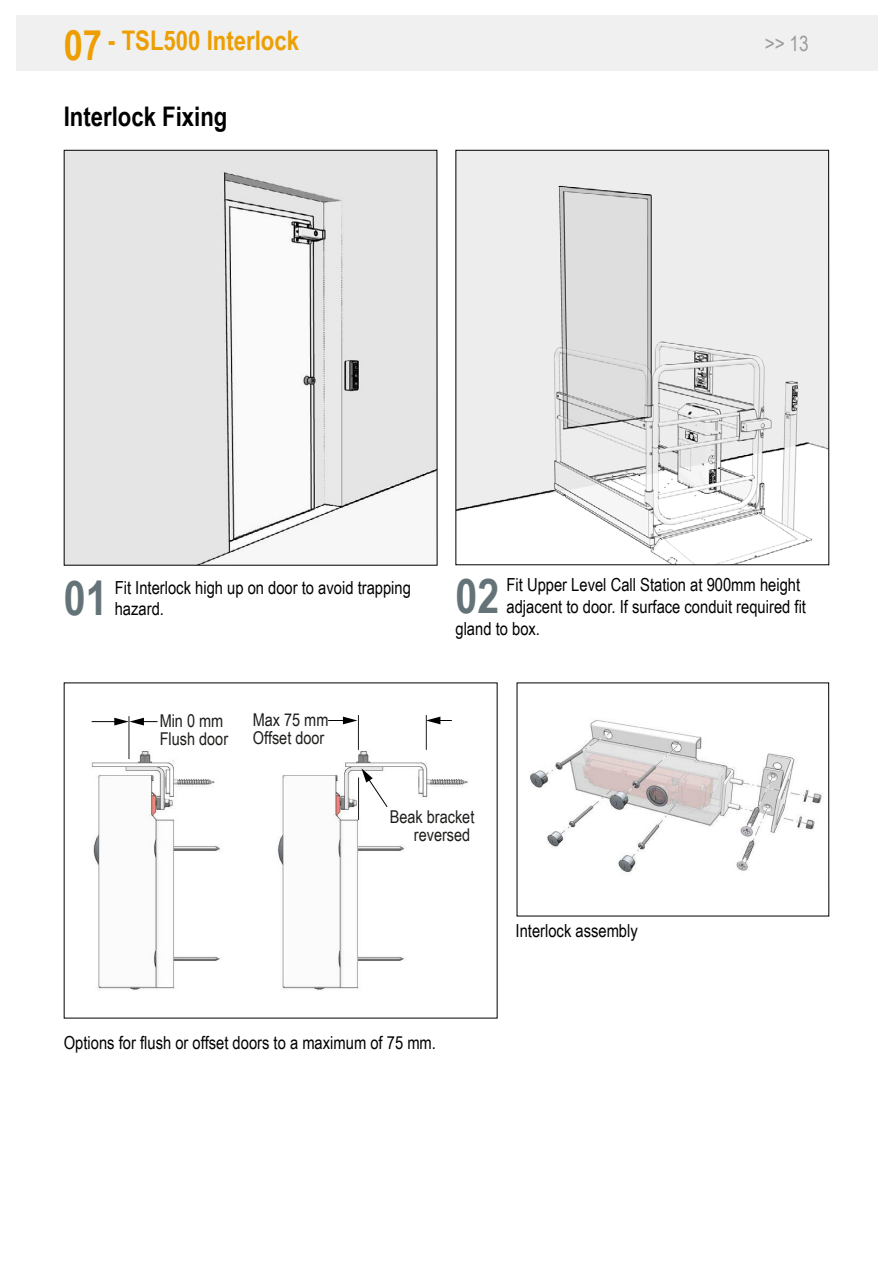
<style>
.page{position:relative;width:893px;height:1263px;background:#fff}
.page>*{position:absolute;margin:0;border:0;box-sizing:border-box;transform-origin:0 0}
.t1{font:700 48px "Arial Narrow";color:#647377}
.t2{font:700 27px "Arial Narrow";color:#ed9e00}
.t3{font:700 27px "Arial Narrow";color:#000}
.t4{font:21px "Arial Narrow";color:#9d9c9c}
.t5{font:18px/21.6px "Arial Narrow";color:#000}
.t6{font:17.7px/17.9px "Arial Narrow";color:#1d1d1b}
.s1{font-size:42px}
</style>
<div class="page">
<div style="left:16px;top:15px;width:861px;height:55px;background:#f0f0f0"></div>
<img style="left:91px;top:715px;width:377px;height:275px">
<hr style="left:358px;top:777px;width:1px;height:43px;background:#1d1d1b">
<svg style="left:361px;top:768px;width:27px;height:39px"></svg>
<hr style="left:129px;top:716px;width:1px;height:43px;background:#1d1d1b">
<svg style="left:92px;top:718px;width:66px;height:7px"></svg>
<hr style="left:358px;top:715px;width:1px;height:35px;background:#1d1d1b">
<hr style="left:426px;top:715px;width:1px;height:35px;background:#1d1d1b">
<svg style="left:328px;top:717px;width:29px;height:7px"></svg>
<svg style="left:426px;top:717px;width:26px;height:7px"></svg>
<img style="left:530px;top:720px;width:292px;height:152px">
<img style="left:457px;top:152px;width:370px;height:411px">
<div style="left:455px;top:150px;width:374px;height:415px;border:1px solid #000"></div>
<img style="left:66px;top:152px;width:369px;height:412px">
<h2 class="t2" style="left:64px;top:20px;width:237px"><span class="s1">07</span> - TSL500 Interlock</h2>
<h2 class="t3" style="left:64px;top:96px;width:165px">Interlock Fixing</h2>
<p class="t4" style="left:765px;top:28px;width:46px">&gt;&gt; 13</p>
<p class="t5" style="left:115px;top:576px;width:298px">Fit Interlock high up on door to avoid trapping hazard.</p>
<p class="t5" style="left:506px;top:574px;width:295px">Fit Upper Level Call Station at 900mm height</p>
<h1 class="t1" style="left:64px;top:562px;width:45px">01</h1>
<h1 class="t1" style="left:455px;top:560px;width:45px">02</h1>
<p class="t5" style="left:506px;top:595px;width:301px">adjacent to door. If surface conduit required fit</p>
<p class="t5" style="left:455px;top:617px;width:86px">gland to box.</p>
<p class="t6" style="left:160px;top:711px;width:70px">Min 0 mm<br>Flush door</p>
<p class="t6" style="left:253px;top:710px;width:77px">Max 75 mm<br>Offset door</p>
<p class="t6" style="left:390px;top:807px;width:86px;text-align:right">Beak bracket reversed</p>
<p class="t5" style="left:64px;top:1031px;width:374px">Options for flush or offset doors to a maximum of 75 mm.</p>
<p class="t5" style="left:516px;top:919px;width:124px">Interlock assembly</p>
</div>
